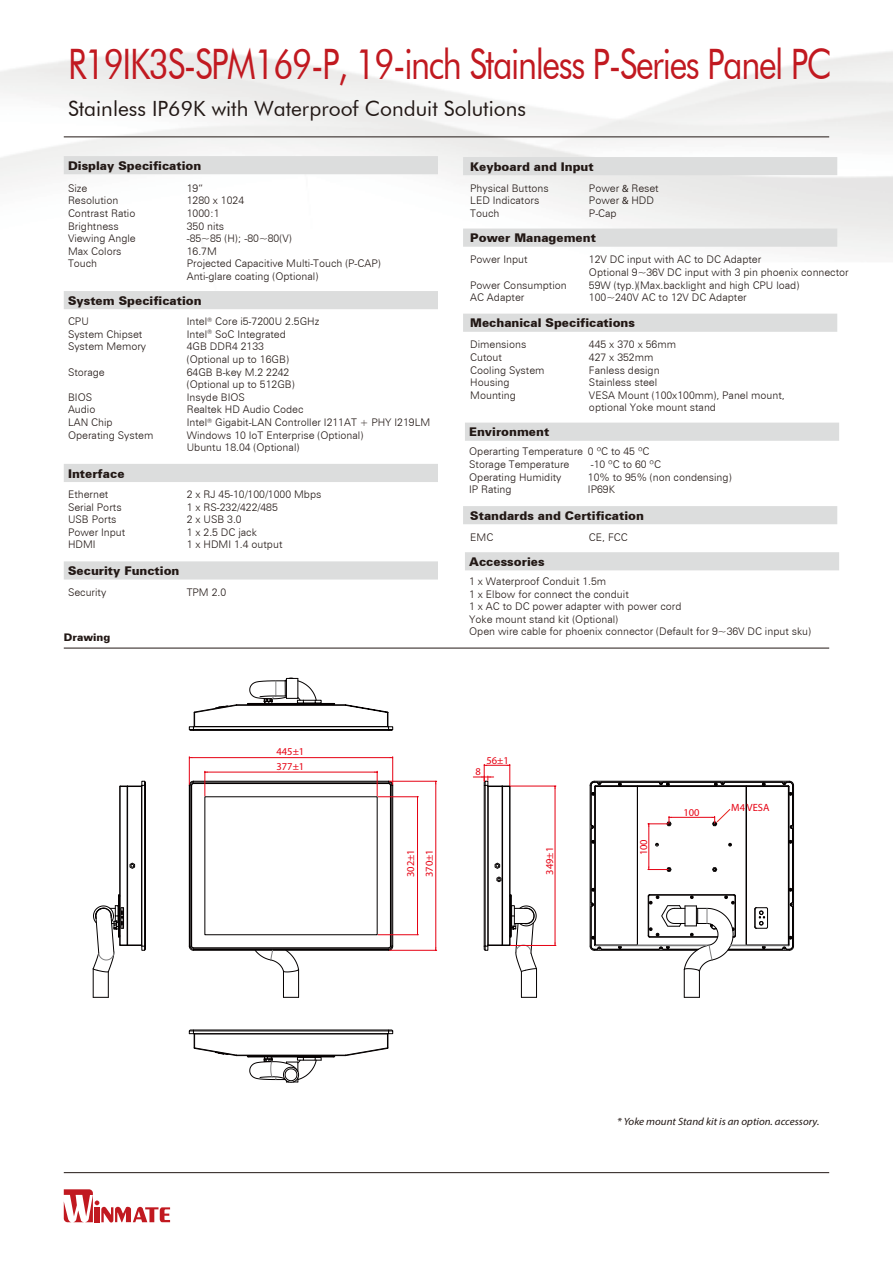
<style>
.page{position:relative;width:893px;height:1263px;background:#fff}
.page>*{position:absolute;margin:0;border:0;box-sizing:border-box;transform-origin:0 0}
.t1{font:42px "Futura BT";letter-spacing:-.04em;color:#c11920;scale:.81 1}
.t2{font:21px "Futura BT";color:#221815}
.t3{font:900 12px "Zurich BT";color:#221815}
.t4{font:300 10.5px/12.6px "Zurich BT";color:#221815}
.t5{font:10.5px/18.8px "Myriad Pro";color:#e60012}
.t6{font:italic 10.5px "Myriad Pro";color:#221815;scale:1.05 1}
.t7{font:900 10.5px "Zurich BT";color:#221815}
.s1{font-family:"Myriad Pro";font-weight:400}
</style>
<div class="page">
<svg style="left:64px;top:1189px;width:106px;height:33px"></svg>
<hr style="left:64px;top:1172px;width:765px;height:1px;background:#221815">
<div style="left:64px;top:156px;width:374px;height:18px;background:#dcdddd"></div>
<div style="left:64px;top:291px;width:374px;height:18px;background:#dcdddd"></div>
<div style="left:64px;top:464px;width:374px;height:18px;background:#dcdddd"></div>
<div style="left:64px;top:561px;width:374px;height:18px;background:#dcdddd"></div>
<div style="left:465px;top:423px;width:374px;height:18px;background:#dcdddd"></div>
<div style="left:465px;top:552px;width:374px;height:18px;background:#dcdddd"></div>
<div style="left:463px;top:314px;width:374px;height:18px;background:#dcdddd"></div>
<div style="left:463px;top:157px;width:374px;height:18px;background:#dcdddd"></div>
<div style="left:463px;top:229px;width:374px;height:18px;background:#dcdddd"></div>
<div style="left:463px;top:506px;width:374px;height:18px;background:#dcdddd"></div>
<hr style="left:64px;top:136px;width:765px;height:1px;background:#221815">
<hr style="left:64px;top:648px;width:765px;height:1px;background:#221815">
<svg style="left:188px;top:757px;width:206px;height:241px"></svg>
<hr style="left:189px;top:757px;width:204px;height:1px;background:#e60012">
<hr style="left:389px;top:781px;width:48px;height:1px;background:#e60012">
<hr style="left:389px;top:950px;width:48px;height:1px;background:#e60012">
<hr style="left:435px;top:781px;width:1px;height:169px;background:#e60012">
<hr style="left:378px;top:796px;width:40px;height:1px;background:#e60012">
<hr style="left:378px;top:934px;width:40px;height:1px;background:#e60012">
<hr style="left:417px;top:797px;width:1px;height:138px;background:#e60012">
<svg style="left:188px;top:677px;width:206px;height:54px"></svg>
<svg style="left:188px;top:1029px;width:206px;height:54px"></svg>
<svg style="left:92px;top:780px;width:54px;height:218px"></svg>
<svg style="left:473px;top:764px;width:65px;height:234px"></svg>
<hr style="left:510px;top:945px;width:46px;height:1px;background:#e60012">
<hr style="left:510px;top:786px;width:46px;height:1px;background:#e60012">
<hr style="left:555px;top:786px;width:1px;height:159px;background:#e60012">
<svg style="left:589px;top:780px;width:205px;height:218px"></svg>
<h1 class="t1" style="left:68px;top:38px;width:944px">R19IK3S-SPM169-P, 19-inch Stainless P-Series Panel PC</h1>
<h2 class="t2" style="left:68px;top:95px;width:459px">Stainless IP69K with Waterproof Conduit Solutions</h2>
<p class="t3" style="left:68px;top:158px;width:135px">Display Specification</p>
<p class="t4" style="left:68px;top:182px;width:21px">Size</p>
<p class="t4" style="left:187px;top:182px;width:18px">19“</p>
<p class="t4" style="left:68px;top:194px;width:52px">Resolution</p>
<p class="t4" style="left:187px;top:194px;width:59px">1280 x 1024</p>
<p class="t4" style="left:68px;top:207px;width:69px">Contrast Ratio</p>
<p class="t4" style="left:187px;top:207px;width:34px">1000:1</p>
<p class="t4" style="left:68px;top:219px;width:52px">Brightness</p>
<p class="t4" style="left:187px;top:219px;width:39px">350 nits</p>
<p class="t4" style="left:68px;top:232px;width:69px">Viewing Angle</p>
<p class="t4" style="left:187px;top:232px;width:106px">-85~85 (H); -80~80(V)</p>
<p class="t4" style="left:68px;top:245px;width:55px">Max Colors</p>
<p class="t4" style="left:187px;top:245px;width:32px">16.7M</p>
<p class="t4" style="left:68px;top:257px;width:31px">Touch</p>
<p class="t4" style="left:187px;top:257px;width:195px">Projected Capacitive Multi-Touch (P-CAP)<br>Anti-glare coating (Optional)</p>
<p class="t4" style="left:68px;top:315px;width:22px">CPU</p>
<p class="t4" style="left:187px;top:315px;width:134px">Intel<sup>®</sup> Core i5-7200U 2.5GHz</p>
<p class="t4" style="left:68px;top:328px;width:76px">System Chipset</p>
<p class="t4" style="left:187px;top:328px;width:101px">Intel<sup>®</sup> SoC Integrated</p>
<p class="t4" style="left:68px;top:340px;width:80px">System Memory</p>
<p class="t4" style="left:187px;top:340px;width:104px">4GB DDR4 2133 (Optional up to 16GB)</p>
<p class="t4" style="left:68px;top:365px;width:38px">Storage</p>
<p class="t4" style="left:187px;top:365px;width:109px">64GB B-key M.2 2242 (Optional up to 512GB)</p>
<p class="t4" style="left:68px;top:391px;width:26px">BIOS</p>
<p class="t4" style="left:187px;top:391px;width:60px">Insyde BIOS</p>
<p class="t4" style="left:68px;top:403px;width:29px">Audio</p>
<p class="t4" style="left:187px;top:403px;width:118px">Realtek HD Audio Codec</p>
<p class="t4" style="left:68px;top:416px;width:46px">LAN Chip</p>
<p class="t4" style="left:187px;top:416px;width:245px">Intel<sup>®</sup> Gigabit-LAN Controller I211AT + PHY I219LM</p>
<p class="t4" style="left:68px;top:428px;width:87px">Operating System</p>
<p class="t4" style="left:187px;top:428px;width:178px">Windows 10 IoT Enterprise (Optional)<br>Ubuntu 18.04 (Optional)</p>
<p class="t3" style="left:68px;top:293px;width:135px">System Specification</p>
<p class="t3" style="left:68px;top:466px;width:58px">Interface</p>
<p class="t4" style="left:68px;top:488px;width:42px">Ethernet</p>
<p class="t4" style="left:187px;top:488px;width:136px">2 x RJ 45-10/100/1000 Mbps</p>
<p class="t4" style="left:68px;top:500px;width:55px">Serial Ports</p>
<p class="t4" style="left:187px;top:500px;width:93px">1 x RS-232/422/485</p>
<p class="t4" style="left:68px;top:513px;width:50px">USB Ports</p>
<p class="t4" style="left:187px;top:513px;width:56px">2 x USB 3.0</p>
<p class="t4" style="left:68px;top:526px;width:59px">Power Input</p>
<p class="t4" style="left:187px;top:526px;width:72px">1 x 2.5 DC jack</p>
<p class="t4" style="left:68px;top:538px;width:29px">HDMI</p>
<p class="t4" style="left:187px;top:538px;width:97px">1 x HDMI 1.4 output</p>
<p class="t3" style="left:68px;top:564px;width:113px">Security Function</p>
<p class="t4" style="left:68px;top:585px;width:40px">Security</p>
<p class="t4" style="left:187px;top:585px;width:41px">TPM 2.0</p>
<p class="t7" style="left:64px;top:631px;width:48px">Drawing</p>
<p class="t3" style="left:470px;top:159px;width:125px">Keyboard and Input</p>
<p class="t4" style="left:470px;top:182px;width:80px">Physical Buttons</p>
<p class="t4" style="left:589px;top:182px;width:71px">Power <span class="s1">&amp;</span> Reset</p>
<p class="t4" style="left:470px;top:194px;width:71px">LED Indicators</p>
<p class="t4" style="left:589px;top:194px;width:67px">Power <span class="s1">&amp;</span> HDD</p>
<p class="t4" style="left:470px;top:207px;width:31px">Touch</p>
<p class="t4" style="left:589px;top:207px;width:29px">P-Cap</p>
<p class="t3" style="left:470px;top:231px;width:127px">Power Management</p>
<p class="t4" style="left:470px;top:253px;width:59px">Power Input</p>
<p class="t4" style="left:589px;top:253px;width:261px">12V DC input with AC to DC Adapter<br>Optional 9~36V DC input with 3 pin phoenix connector</p>
<p class="t4" style="left:470px;top:278px;width:98px">Power Consumption</p>
<p class="t4" style="left:589px;top:278px;width:212px">59W (typ.)(Max.backlight and high CPU load)</p>
<p class="t4" style="left:470px;top:291px;width:56px">AC Adapter</p>
<p class="t4" style="left:589px;top:291px;width:159px">100~240V AC to 12V DC Adapter</p>
<p class="t3" style="left:470px;top:316px;width:166px">Mechanical Specifications</p>
<p class="t4" style="left:470px;top:338px;width:58px">Dimensions</p>
<p class="t4" style="left:589px;top:338px;width:89px">445 x 370 x 56mm</p>
<p class="t4" style="left:470px;top:351px;width:33px">Cutout</p>
<p class="t4" style="left:589px;top:351px;width:66px">427 x 352mm</p>
<p class="t4" style="left:470px;top:363px;width:76px">Cooling System</p>
<p class="t4" style="left:589px;top:363px;width:72px">Fanless design</p>
<p class="t4" style="left:470px;top:376px;width:41px">Housing</p>
<p class="t4" style="left:589px;top:376px;width:70px">Stainless steel</p>
<p class="t4" style="left:470px;top:389px;width:47px">Mounting</p>
<p class="t4" style="left:589px;top:389px;width:197px">VESA Mount (100x100mm), Panel mount, optional Yoke mount stand</p>
<p class="t3" style="left:469px;top:425px;width:82px">Environment</p>
<p class="t4" style="left:469px;top:445px;width:182px">Operarting Temperature 0 ºC to 45 ºC<br>Storage Temperature</p>
<p class="t4" style="left:591px;top:458px;width:72px">-10 ºC to 60 ºC</p>
<p class="t4" style="left:469px;top:470px;width:94px">Operating Humidity</p>
<p class="t4" style="left:588px;top:470px;width:145px">10% to 95% (non condensing)</p>
<p class="t4" style="left:469px;top:483px;width:44px">IP Rating</p>
<p class="t4" style="left:588px;top:483px;width:29px">IP69K</p>
<p class="t3" style="left:470px;top:508px;width:175px">Standards and Certification</p>
<p class="t4" style="left:470px;top:531px;width:25px">EMC</p>
<p class="t4" style="left:589px;top:531px;width:40px">CE, FCC</p>
<p class="t3" style="left:469px;top:554px;width:77px">Accessories</p>
<p class="t4" style="left:469px;top:575px;width:343px">1 x Waterproof Conduit 1.5m<br>1 x Elbow for connect the conduit<br>1 x AC to DC power adapter with power cord<br>Yoke mount stand kit (Optional)<br>Open wire cable for phoenix connector (Default for 9~36V DC input sku)</p>
<p class="t5" style="left:276px;top:741px;width:29px">445±1</p>
<p class="t5" style="left:277px;top:757px;width:29px">377±1</p>
<p class="t5" style="left:486px;top:751px;width:24px">56±1</p>
<p class="t5" style="left:475px;top:762px;width:7px">8</p>
<p class="t5" style="left:683px;top:803px;width:18px">100</p>
<p class="t5" style="left:731px;top:798px;width:40px">M4 VESA</p>
<p class="t5" style="left:401px;top:877px;width:29px;rotate:-90deg">302±1<br>370±1</p>
<p class="t5" style="left:540px;top:875px;width:29px;rotate:-90deg">349±1</p>
<p class="t5" style="left:634px;top:855px;width:18px;rotate:-90deg">100</p>
<p class="t6" style="left:617px;top:1115px;width:194px">* Yoke mount Stand kit is an option. accessory.</p>
</div>
